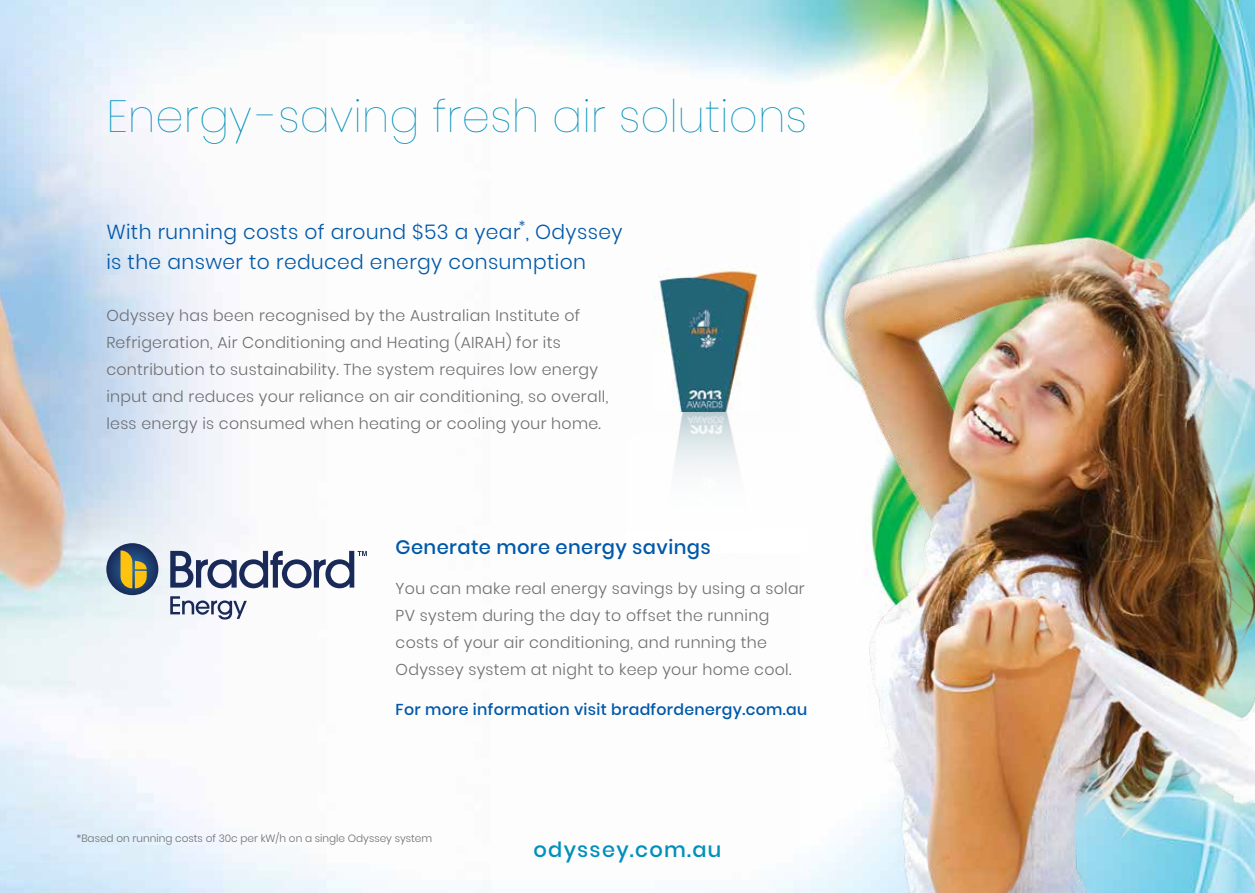
<style>
.page{position:relative;width:1255px;height:893px;background:#fff}
.page>*{position:absolute;margin:0;border:0;box-sizing:border-box;transform-origin:0 0}
.t1{font:100 45px "Poppins";color:#0090ba}
.t2{font:500 21px "Poppins";letter-spacing:.06em;color:#0090ba}
.t3{font:300 20.25px/30px "Poppins";letter-spacing:.02em;color:#0058a9}
.t4{font:500 19.5px "Poppins";letter-spacing:.02em;color:#0058a9}
.t5{font:300 15.75px/27px "Poppins";letter-spacing:.02em;color:#6d6e71}
.t6{font:500 15.75px "Poppins";letter-spacing:.02em;color:#0058a9}
.t7{font:300 10.5px "Poppins";color:#6d6e71}
</style>
<div class="page">
<img style="left:0;top:0;width:1254px;height:893px">
<svg style="left:170px;top:551px;width:197px;height:37px"></svg>
<svg style="left:106px;top:543px;width:52px;height:52px"></svg>
<svg style="left:120px;top:550px;width:27px;height:38px"></svg>
<svg style="left:170px;top:596px;width:77px;height:24px"></svg>
<img style="left:655px;top:553px;width:107px;height:5px">
<img style="left:654px;top:265px;width:104px;height:147px">
<div style="left:626px;top:412px;width:182px;height:141px;background:#fff"></div>
<img style="left:782px;top:90px;width:472px;height:803px">
<h1 class="t1" style="left:106px;top:90px;width:702px">Energy-saving fresh air solutions</h1>
<p class="t3" style="left:106px;top:217px;width:517px">With running costs of around $53 a year<sup>*</sup>, Odyssey is the answer to reduced energy consumption</p>
<p class="t5" style="left:106px;top:302px;width:503px">Odyssey has been recognised by the Australian Institute of Refrigeration, Air Conditioning and Heating (AIRAH) for its contribution to sustainability. The system requires low energy input and reduces your reliance on air conditioning, so overall, less energy is consumed when heating or cooling your home.</p>
<p class="t4" style="left:395px;top:536px;width:316px">Generate more energy savings</p>
<p class="t5" style="left:395px;top:575px;width:410px">You can make real energy savings by using a solar PV system during the day to offset the running costs of your air conditioning, and running the Odyssey system at night to keep your home cool.</p>
<p class="t6" style="left:395px;top:700px;width:413px">For more information visit bradfordenergy.com.au</p>
<p class="t7" style="left:77px;top:833px;width:357px">*Based on running costs of 30c per kW/h on a single Odyssey system</p>
<h2 class="t2" style="left:533px;top:837px;width:189px">odyssey.com.au</h2>
</div>
